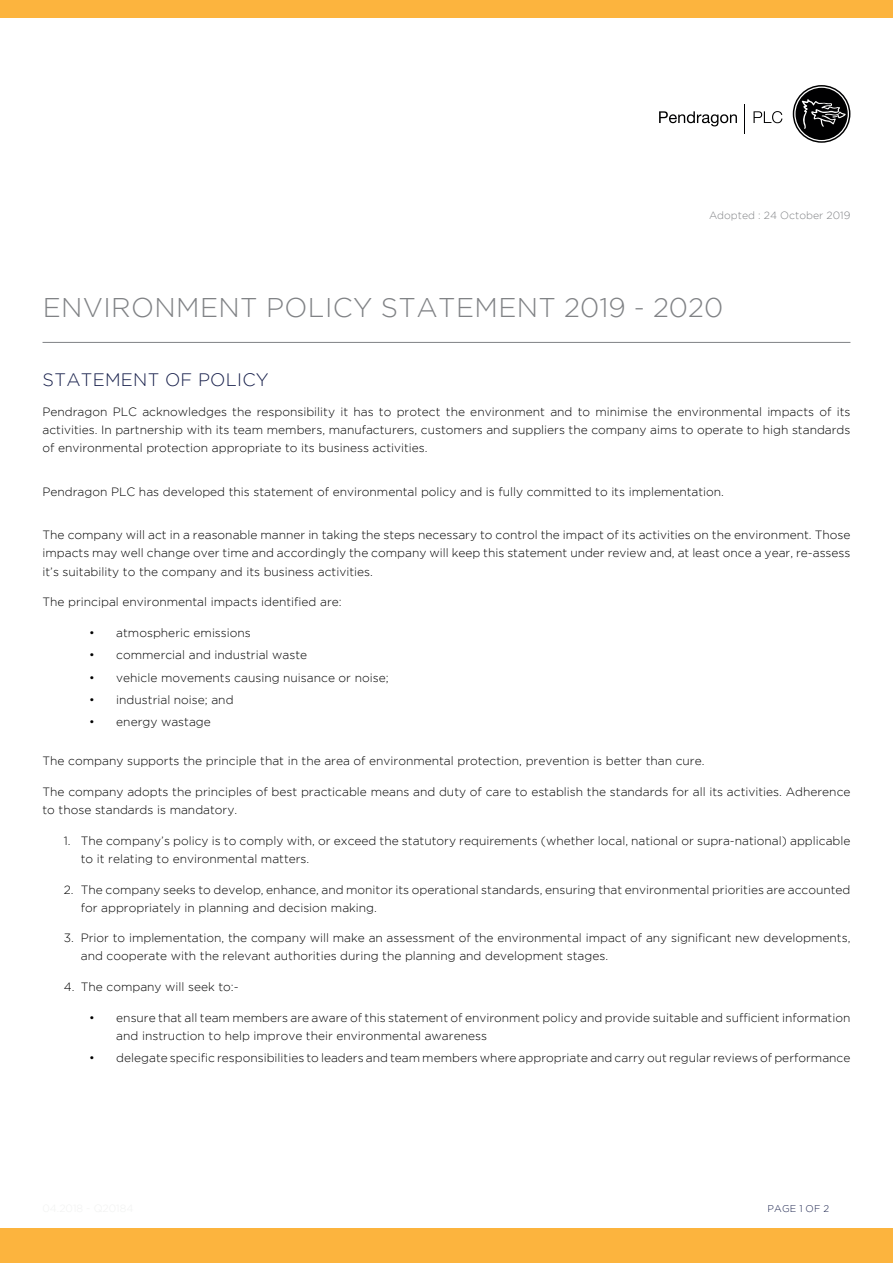
<style>
.page{position:relative;width:893px;height:1263px;background:#fff}
.page>*{position:absolute;margin:0;border:0;box-sizing:border-box;transform-origin:0 0}
.t1{font:300 27px "Gotham";letter-spacing:.015em;color:#808285}
.t2{font:300 18px "Gotham";letter-spacing:.015em;color:#19214c}
.t3{font:300 12px/18px "Gotham";color:#000001}
.t4{font:300 10.5px "Gotham";color:#808285}
.t5{font:300 9.75px "Gotham";letter-spacing:.015em;color:#19214c}
</style>
<div class="page">
<div style="left:0;top:1229px;width:893px;height:34px;background:#fcb43e"></div>
<div style="left:0;top:0;width:893px;height:17px;background:#fcb43e"></div>
<hr style="left:43px;top:342px;width:807px;height:1px;background:#808285">
<svg style="left:793px;top:85px;width:57px;height:58px"></svg>
<svg style="left:744px;top:104px;width:1px;height:29px"></svg>
<svg style="left:659px;top:111px;width:78px;height:15px"></svg>
<svg style="left:753px;top:111px;width:29px;height:12px"></svg>
<p class="t4" style="left:709px;top:209px;width:143px">Adopted : 24 October 2019</p>
<h1 class="t1" style="left:43px;top:292px;width:682px">ENVIRONMENT POLICY STATEMENT 2019 - 2020</h1>
<h2 class="t2" style="left:43px;top:369px;width:228px">STATEMENT OF POLICY</h2>
<p class="t3" style="left:43px;top:403px;width:809px;text-align:justify">Pendragon PLC acknowledges the responsibility it has to protect the environment and to minimise the environmental impacts of its activities. In partnership with its team members, manufacturers, customers and suppliers the company aims to operate to high standards of environmental protection appropriate to its business activities.</p>
<p class="t3" style="left:43px;top:483px;width:683px">Pendragon PLC has developed this statement of environmental policy and is fully committed to its implementation.</p>
<p class="t3" style="left:43px;top:526px;width:809px;text-align:justify">The company will act in a reasonable manner in taking the steps necessary to control the impact of its activities on the environment. Those impacts may well change over time and accordingly the company will keep this statement under review and, at least once a year, re-assess it’s suitability to the company and its business activities.</p>
<p class="t3" style="left:43px;top:593px;width:301px">The principal environmental impacts identified are:</p>
<p class="t3" style="left:89px;top:624px;width:163px">• atmospheric emissions</p>
<p class="t3" style="left:89px;top:646px;width:219px">• commercial and industrial waste</p>
<p class="t3" style="left:89px;top:668px;width:301px">• vehicle movements causing nuisance or noise;</p>
<p class="t3" style="left:89px;top:690px;width:146px">• industrial noise; and</p>
<p class="t3" style="left:89px;top:713px;width:123px">• energy wastage</p>
<p class="t3" style="left:43px;top:752px;width:663px">The company supports the principle that in the area of environmental protection, prevention is better than cure.</p>
<p class="t3" style="left:43px;top:783px;width:809px">The company adopts the principles of best practicable means and duty of care to establish the standards for all its activities. Adherence to those standards is mandatory.</p>
<p class="t3" style="left:81px;top:831px;width:771px;text-indent:-17px">1. The company’s policy is to comply with, or exceed the statutory requirements (whether local, national or supra-national) applicable to it relating to environmental matters.</p>
<p class="t3" style="left:81px;top:880px;width:771px;text-indent:-17px">2. The company seeks to develop, enhance, and monitor its operational standards, ensuring that environmental priorities are accounted for appropriately in planning and decision making.</p>
<p class="t3" style="left:81px;top:929px;width:771px;text-indent:-17px">3. Prior to implementation, the company will make an assessment of the environmental impact of any significant new developments, and cooperate with the relevant authorities during the planning and development stages.</p>
<p class="t3" style="left:64px;top:978px;width:176px">4. The company will seek to:-</p>
<p class="t3" style="left:116px;top:1008px;width:736px;text-indent:-27px">• ensure that all team members are aware of this statement of environment policy and provide suitable and sufficient information and instruction to help improve their environmental awareness</p>
<p class="t3" style="left:89px;top:1049px;width:763px">• delegate specific responsibilities to leaders and team members where appropriate and carry out regular reviews of performance</p>
<p class="t5" style="left:768px;top:1203px;width:63px">PAGE 1 OF 2</p>
</div>
